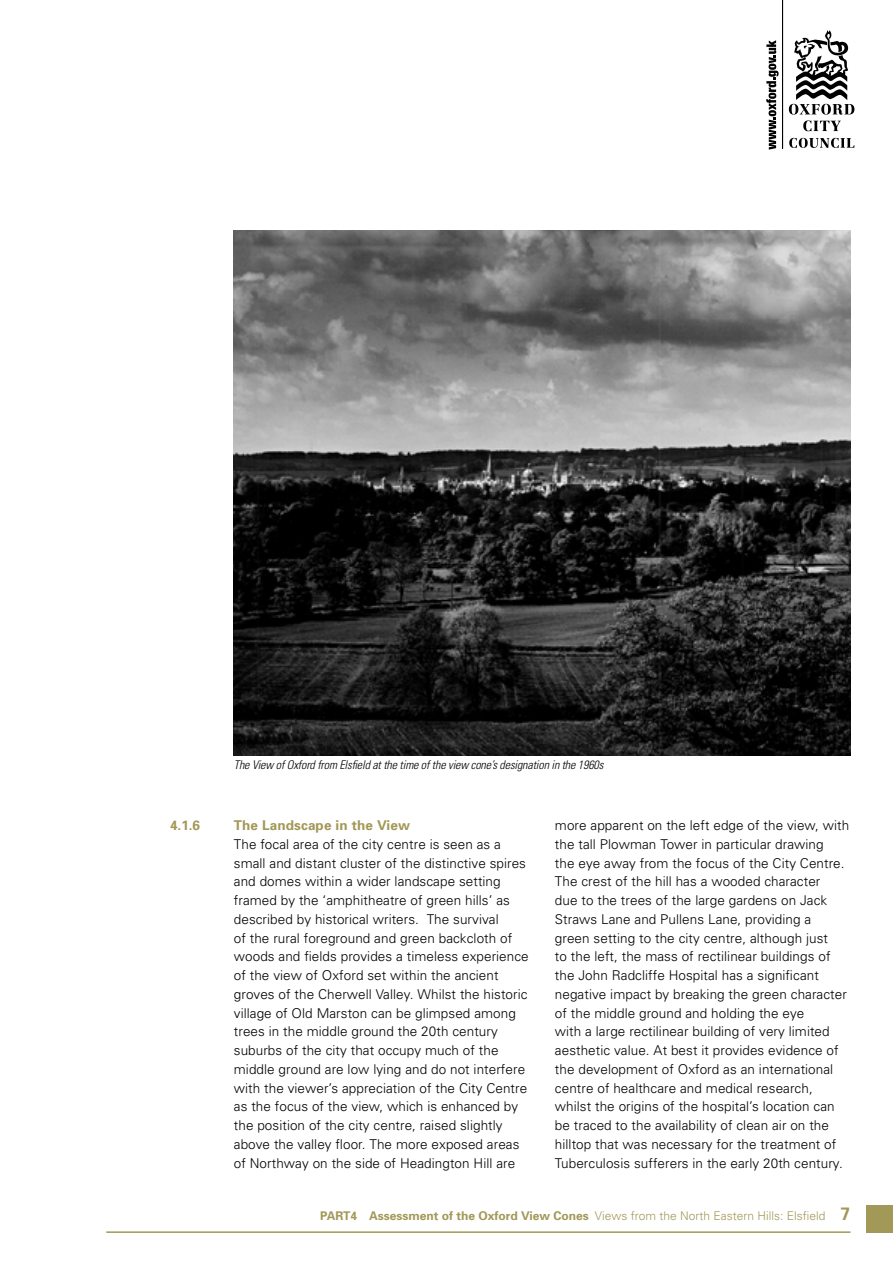
<style>
.page{position:relative;width:893px;height:1263px;background:#fff}
.page>*{position:absolute;margin:0;border:0;box-sizing:border-box;transform-origin:0 0}
.t1{font:300 13.5px/18.8px "Univers";letter-spacing:.005em;color:#000}
.t2{font:700 13.5px "Univers";letter-spacing:.01em;color:#a29857}
.t3{font:300 12px "Univers";color:#a29857}
.t4{font:italic 300 condensed 12px "Univers";letter-spacing:-.01em;color:#000}
.s1{font-weight:700}
.s2{font-weight:700;font-size:18px}
</style>
<div class="page">
<svg style="left:789px;top:138px;width:65px;height:10px"></svg>
<svg style="left:789px;top:30px;width:65px;height:101px"></svg>
<svg style="left:766px;top:40px;width:13px;height:110px"></svg>
<hr style="left:782px;top:0;width:1px;height:148px;background:#000">
<img style="left:234px;top:230px;width:616px;height:525px">
<hr style="left:106px;top:1231px;width:744px;height:2px;background:#a29857">
<div style="left:866px;top:1205px;width:27px;height:28px;background:#a29857"></div>
<p class="t2" style="left:170px;top:817px;width:32px">4.1.6</p>
<p class="t4" style="left:234px;top:758px;width:371px">The View of Oxford from Elsfield at the time of the view cone’s designation in the 1960s</p>
<p class="t1" style="left:555px;top:816px;width:296px">more apparent on the left edge of the view, with the tall Plowman Tower in particular drawing<br>the eye away from the focus of the City Centre.<br>The crest of the hill has a wooded character<br>due to the trees of the large gardens on Jack Straws Lane and Pullens Lane, providing a green setting to the city centre, although just<br>to the left, the mass of rectilinear buildings of the John Radcliffe Hospital has a significant negative impact by breaking the green character of the middle ground and holding the eye<br>with a large rectilinear building of very limited aesthetic value. At best it provides evidence of the development of Oxford as an international centre of healthcare and medical research, whilst the origins of the hospital’s location can be traced to the availability of clean air on the hilltop that was necessary for the treatment of Tuberculosis sufferers in the early 20th century.</p>
<p class="t3" style="left:320px;top:1208px;width:532px"><span class="s1">PART4 Assessment of the Oxford View Cones</span> Views from the North Eastern Hills: Elsfield <span class="s2">7</span></p>
<p class="t2" style="left:234px;top:817px;width:178px">The Landscape in the View</p>
<p class="t1" style="left:234px;top:834px;width:296px">The focal area of the city centre is seen as a small and distant cluster of the distinctive spires and domes within a wider landscape setting framed by the ‘amphitheatre of green hills’ as described by historical writers. The survival<br>of the rural foreground and green backcloth of woods and fields provides a timeless experience of the view of Oxford set within the ancient groves of the Cherwell Valley. Whilst the historic village of Old Marston can be glimpsed among trees in the middle ground the 20th century suburbs of the city that occupy much of the middle ground are low lying and do not interfere with the viewer’s appreciation of the City Centre as the focus of the view, which is enhanced by the position of the city centre, raised slightly above the valley floor. The more exposed areas of Northway on the side of Headington Hill are</p>
</div>
